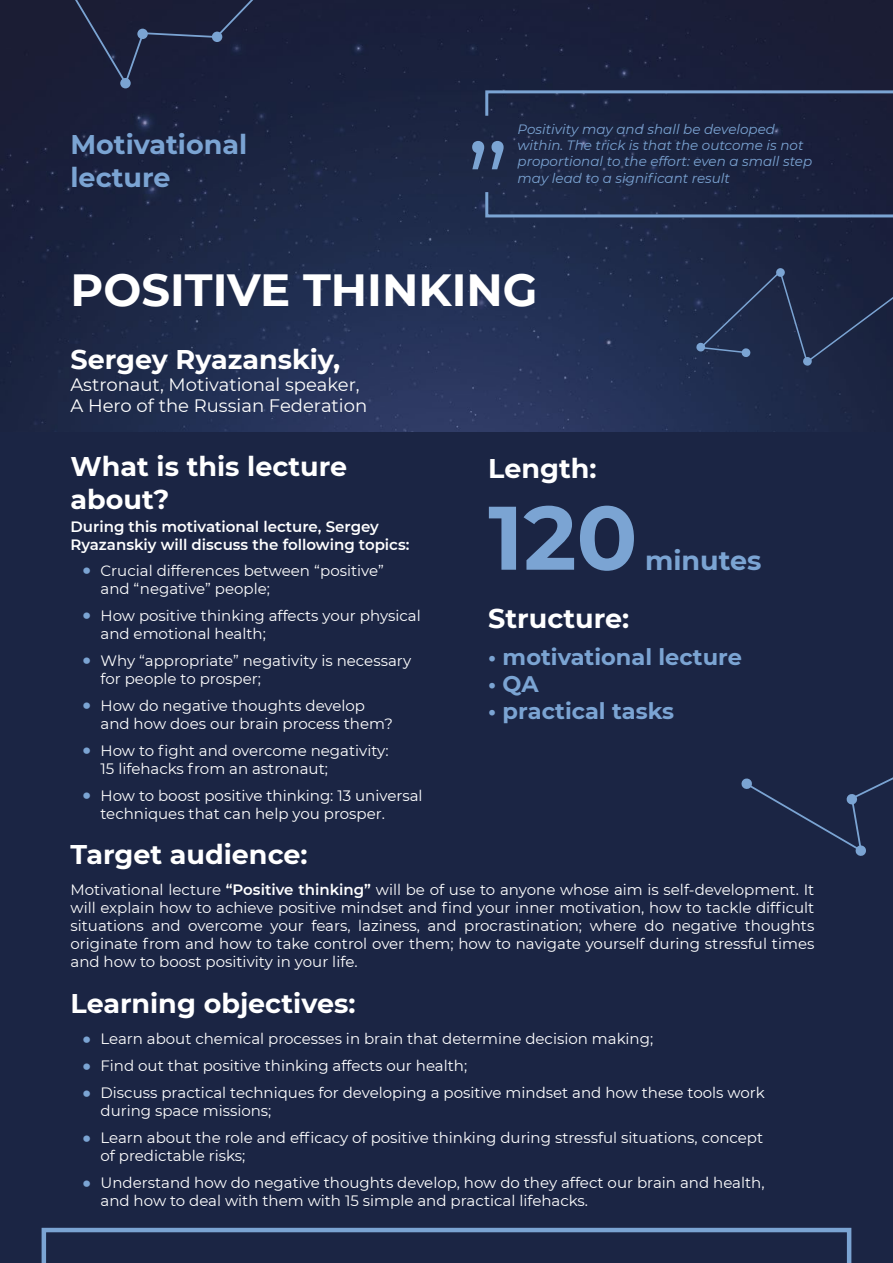
<style>
.page{position:relative;width:893px;height:1263px;background:#1b2544}
.page>*{position:absolute;margin:0;border:0;box-sizing:border-box;transform-origin:0 0}
.t1{font:114px "Montserrat";color:#7ba4d3}
.t2{font:700 90px "Montserrat";color:#7ba4d3}
.t3{font:700 45px "Montserrat";color:#fff}
.t4{font:700 27px/32.4px "Montserrat";color:#fff}
.t5{font:700 27px/32.4px "Montserrat";color:#7ba4d3}
.t6{font:700 22.5px "Montserrat";color:#7ba4d3}
.t7{font:18px/21.6px "Montserrat";color:#fff}
.t8{font:15px/18px "Montserrat";color:#fff}
.t9{font:600 15px/18px "Montserrat";color:#fff}
.t10{font:italic 13.5px/16.2px "Montserrat";color:#7ba4d3}
.s1{font-weight:800;font-size:22.5px;color:#7ba4d3}
.s2{font-weight:600}
</style>
<div class="page">
<img style="left:0;top:0;width:893px;height:432px">
<svg style="left:42px;top:1228px;width:809px;height:35px"></svg>
<svg style="left:484px;top:189px;width:409px;height:30px"></svg>
<svg style="left:484px;top:89px;width:409px;height:30px"></svg>
<div style="left:56px;top:0;width:219px;height:87px;background:#1a1e39"></div>
<div style="left:120px;top:78px;width:11px;height:10px;background:#7ba4d3;border-radius:50%"></div>
<svg style="left:696px;top:267px;width:197px;height:99px"></svg>
<svg style="left:741px;top:777px;width:152px;height:79px"></svg>
<h3 class="t5" style="left:70px;top:127px;width:178px">Motivational lecture</h3>
<h1 class="t1" style="left:466px;top:107px;width:45px">”</h1>
<p class="t10" style="left:518px;top:121px;width:296px">Positivity may and shall be developed within. The trick is that the outcome is not proportional to the effort: even a small step may lead to a significant result</p>
<h3 class="t3" style="left:70px;top:258px;width:469px">POSITIVE THINKING</h3>
<h3 class="t4" style="left:70px;top:342px;width:271px">Sergey Ryazanskiy,</h3>
<p class="t7" style="left:70px;top:373px;width:298px">Astronaut, Motivational speaker,<br>A Hero of the Russian Federation</p>
<h3 class="t4" style="left:70px;top:449px;width:278px">What is this lecture about?</h3>
<p class="t9" style="left:70px;top:517px;width:340px">During this motivational lecture, Sergey<br>Ryazanskiy will discuss the following topics:</p>
<p class="t8" style="left:100px;top:561px;width:285px;text-indent:-18px"><span class="s1">•</span> Crucial differences between “positive” and “negative” people;</p>
<p class="t8" style="left:100px;top:606px;width:322px;text-indent:-18px"><span class="s1">•</span> How positive thinking affects your physical and emotional health;</p>
<p class="t8" style="left:100px;top:651px;width:312px;text-indent:-18px"><span class="s1">•</span> Why “appropriate” negativity is necessary for people to prosper;</p>
<p class="t8" style="left:100px;top:696px;width:294px;text-indent:-18px"><span class="s1">•</span> How do negative thoughts develop and how does our brain process them?</p>
<p class="t8" style="left:100px;top:741px;width:290px;text-indent:-18px"><span class="s1">•</span> How to fight and overcome negativity:<br>15 lifehacks from an astronaut;</p>
<p class="t8" style="left:100px;top:786px;width:324px;text-indent:-18px"><span class="s1">•</span> How to boost positive thinking: 13 universal techniques that can help you prosper.</p>
<h3 class="t4" style="left:70px;top:836px;width:239px">Target audience:</h3>
<h3 class="t4" style="left:488px;top:451px;width:110px">Length:</h3>
<h2 class="t2" style="left:488px;top:473px;width:151px">120</h2>
<h3 class="t5" style="left:645px;top:543px;width:118px">minutes</h3>
<h3 class="t4" style="left:488px;top:601px;width:143px">Structure:</h3>
<h3 class="t6" style="left:488px;top:641px;width:255px">• motivational lecture</h3>
<h3 class="t6" style="left:488px;top:668px;width:52px">• QA</h3>
<h3 class="t6" style="left:488px;top:695px;width:187px">• practical tasks</h3>
<p class="t8" style="left:70px;top:880px;width:745px;text-align:justify">Motivational lecture <span class="s2">“Positive thinking”</span> will be of use to anyone whose aim is self-development. It will explain how to achieve positive mindset and find your inner motivation, how to tackle difficult situations and overcome your fears, laziness, and procrastination; where do negative thoughts originate from and how to take control over them; how to navigate yourself during stressful times and how to boost positivity in your life.</p>
<h3 class="t4" style="left:70px;top:985px;width:287px">Learning objectives:</h3>
<p class="t8" style="left:82px;top:1029px;width:572px"><span class="s1">•</span> Learn about chemical processes in brain that determine decision making;</p>
<p class="t8" style="left:82px;top:1056px;width:386px"><span class="s1">•</span> Find out that positive thinking affects our health;</p>
<p class="t8" style="left:100px;top:1083px;width:666px;text-indent:-18px"><span class="s1">•</span> Discuss practical techniques for developing a positive mindset and how these tools work during space missions;</p>
<p class="t8" style="left:100px;top:1128px;width:664px;text-indent:-18px"><span class="s1">•</span> Learn about the role and efficacy of positive thinking during stressful situations, concept of predictable risks;</p>
<p class="t8" style="left:100px;top:1173px;width:665px;text-indent:-18px"><span class="s1">•</span> Understand how do negative thoughts develop, how do they affect our brain and health, and how to deal with them with 15 simple and practical lifehacks.</p>
</div>
